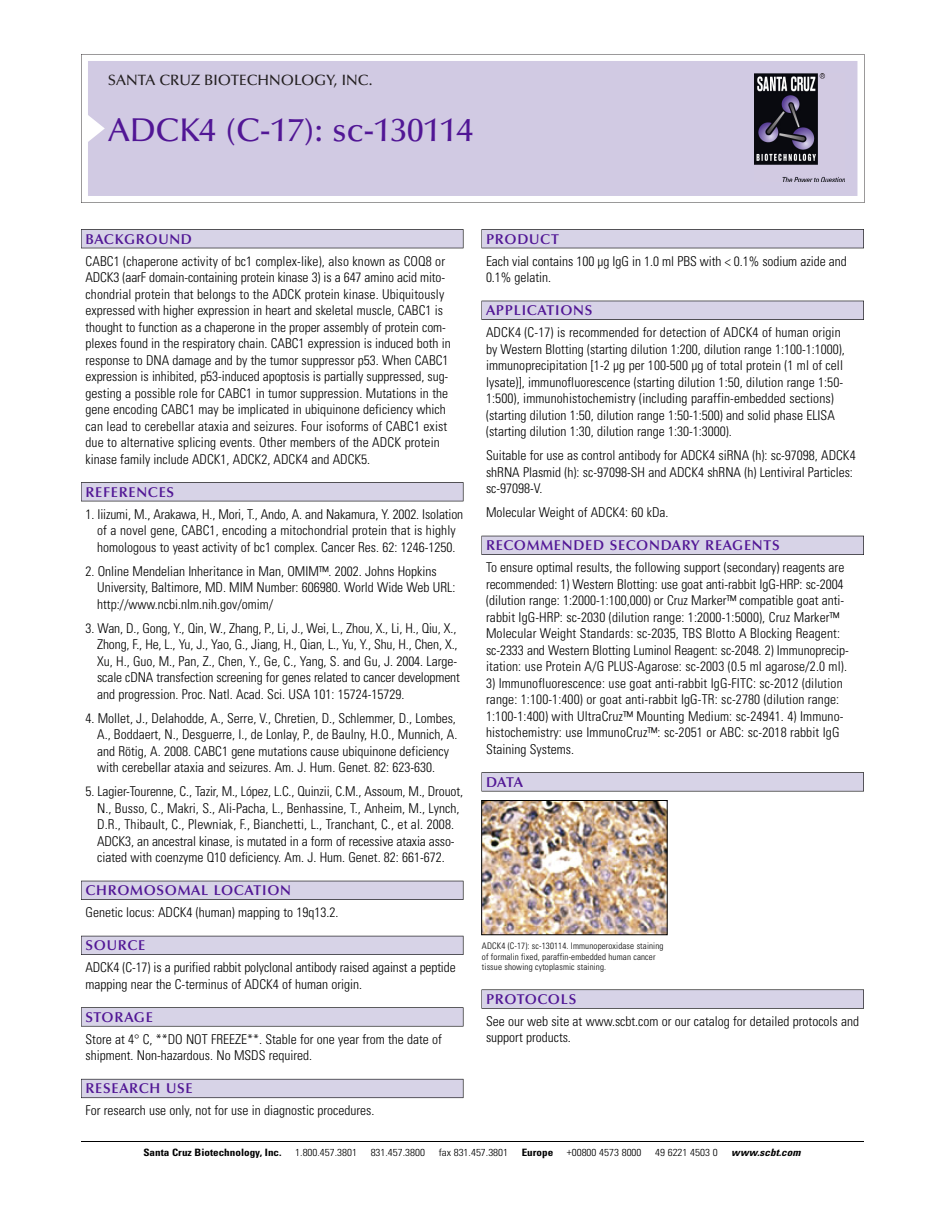
<style>
.page{position:relative;width:945px;height:1215px;background:#fff}
.page>*{position:absolute;margin:0;border:0;box-sizing:border-box;transform-origin:0 0}
.t1{font:500 33px "Optima";color:#511695}
.t2{font:500 15px "Optima";color:#231f20}
.t3{font:600 14.25px "Optima";letter-spacing:.05em;color:#511695}
.t4{font:300 condensed 13.5px/16.5px "Univers";color:#000}
.t5{font:300 condensed 10.2px "Univers";color:#000;scale:1.1 1}
.t6{font:700 condensed 10.2px "Univers";color:#000;scale:1.1 1}
.t7{font:italic 700 condensed 10.2px "Univers";letter-spacing:.005em;color:#000;scale:1.1 1}
.t8{font:300 condensed 9px/10.5px "Univers";letter-spacing:.015em;color:#000}
</style>
<div class="page">
<svg style="left:81px;top:54px;width:783px;height:149px"></svg>
<div style="left:88px;top:61px;width:769px;height:135px;background:#d1cae3"></div>
<img style="left:755px;top:74px;width:90px;height:108px">
<div style="left:81px;top:229px;width:382px;height:19px;background:#525156"></div>
<div style="left:81px;top:230px;width:382px;height:18px;background:#d7d3e7"></div>
<div style="left:81px;top:482px;width:382px;height:19px;background:#525155"></div>
<div style="left:81px;top:483px;width:382px;height:18px;background:#d7d3e7"></div>
<div style="left:81px;top:881px;width:382px;height:19px;background:#525158"></div>
<div style="left:81px;top:881px;width:382px;height:18px;background:#d7d3e7"></div>
<div style="left:81px;top:936px;width:382px;height:19px;background:#54535a"></div>
<div style="left:81px;top:936px;width:382px;height:18px;background:#d7d3e7"></div>
<svg style="left:81px;top:1007px;width:382px;height:20px"></svg>
<div style="left:81px;top:1008px;width:382px;height:18px;background:#d7d3e7"></div>
<div style="left:81px;top:1079px;width:382px;height:19px;background:#66646e"></div>
<div style="left:81px;top:1079px;width:382px;height:18px;background:#d7d3e7"></div>
<div style="left:482px;top:229px;width:382px;height:19px;background:#525156"></div>
<div style="left:482px;top:230px;width:381px;height:18px;background:#d7d3e7"></div>
<div style="left:482px;top:301px;width:382px;height:19px;background:#515055"></div>
<div style="left:482px;top:301px;width:381px;height:18px;background:#d7d3e7"></div>
<div style="left:482px;top:536px;width:382px;height:19px;background:#525158"></div>
<div style="left:482px;top:536px;width:381px;height:18px;background:#d7d3e7"></div>
<div style="left:482px;top:772px;width:382px;height:19px;background:#575759"></div>
<div style="left:482px;top:773px;width:381px;height:18px;background:#d7d3e7"></div>
<svg style="left:482px;top:989px;width:382px;height:20px"></svg>
<div style="left:482px;top:990px;width:381px;height:18px;background:#d7d3e7"></div>
<hr style="left:81px;top:1141px;width:783px;height:1px;background:#000">
<img style="left:483px;top:802px;width:183px;height:131px">
<div style="left:481px;top:800px;width:187px;height:135px;border:1px solid #000"></div>
<p class="t2" style="left:108px;top:74px;width:266px">SANTA CRUZ BIOTECHNOLOGY, INC.</p>
<h1 class="t1" style="left:108px;top:117px;width:367px">ADCK4 (C-17): sc-130114</h1>
<p class="t3" style="left:86px;top:233px;width:108px">BACKGROUND</p>
<p class="t4" style="left:86px;top:254px;width:367px">CABC1 (chaperone activity of bc1 complex-like), also known as COQ8 or ADCK3 (aarF domain-containing protein kinase 3) is a 647 amino acid mito&shy;chondrial protein that belongs to the ADCK protein kinase. Ubiquitously expressed with higher expression in heart and skeletal muscle, CABC1 is thought to function as a chaperone in the proper assembly of protein com&shy;plexes found in the respiratory chain. CABC1 expression is induced both in response to DNA damage and by the tumor suppressor p53. When CABC1 expression is inhibited, p53-induced apoptosis is partially suppressed, sug&shy;gesting a possible role for CABC1 in tumor suppression. Mutations in the gene encoding CABC1 may be implicated in ubiquinone deficiency which can lead to cerebellar ataxia and seizures. Four isoforms of CABC1 exist due to alternative splicing events. Other members of the ADCK protein kinase family include ADCK1, ADCK2, ADCK4 and ADCK5.</p>
<p class="t3" style="left:86px;top:486px;width:90px">REFERENCES</p>
<p class="t4" style="left:86px;top:507px;width:379px;text-align:center">1. Iiizumi, M., Arakawa, H., Mori, T., Ando, A. and Nakamura, Y. 2002. Isolation of a novel gene, CABC1, encoding a mitochondrial protein that is highly homologous to yeast activity of bc1 complex. Cancer Res. 62: 1246-1250.</p>
<p class="t4" style="left:97px;top:564px;width:360px;text-indent:-12px">2. Online Mendelian Inheritance in Man, OMIM™. 2002. Johns Hopkins<br>University, Baltimore, MD. MIM Number: 606980. World Wide Web URL: http://www.ncbi.nlm.nih.gov/omim/</p>
<p class="t4" style="left:97px;top:621px;width:364px;text-indent:-12px">3. Wan, D., Gong, Y., Qin, W., Zhang, P., Li, J., Wei, L., Zhou, X., Li, H., Qiu, X., Zhong, F., He, L., Yu, J., Yao, G., Jiang, H., Qian, L., Yu, Y., Shu, H., Chen, X., Xu, H., Guo, M., Pan, Z., Chen, Y., Ge, C., Yang, S. and Gu, J. 2004. Large&shy;scale cDNA transfection screening for genes related to cancer development and progression. Proc. Natl. Acad. Sci. USA 101: 15724-15729.</p>
<p class="t4" style="left:97px;top:711px;width:362px;text-indent:-12px">4. Mollet, J., Delahodde, A., Serre, V., Chretien, D., Schlemmer, D., Lombes, A., Boddaert, N., Desguerre, I., de Lonlay, P., de Baulny, H.O., Munnich, A. and Rötig, A. 2008. CABC1 gene mutations cause ubiquinone deficiency with cerebellar ataxia and seizures. Am. J. Hum. Genet. 82: 623-630.</p>
<p class="t4" style="left:86px;top:784px;width:379px;text-align:center">5. Lagier-Tourenne, C., Tazir, M., López, L.C., Quinzii, C.M., Assoum, M., Drouot, N., Busso, C., Makri, S., Ali-Pacha, L., Benhassine, T., Anheim, M., Lynch, D.R., Thibault, C., Plewniak, F., Bianchetti, L., Tranchant, C., et al. 2008.<br>ADCK3, an ancestral kinase, is mutated in a form of recessive ataxia asso&shy;ciated with coenzyme Q10 deficiency. Am. J. Hum. Genet. 82: 661-672.</p>
<p class="t3" style="left:86px;top:885px;width:207px">CHROMOSOMAL LOCATION</p>
<p class="t4" style="left:86px;top:905px;width:254px">Genetic locus: ADCK4 (human) mapping to 19q13.2.</p>
<p class="t3" style="left:86px;top:940px;width:61px">SOURCE</p>
<p class="t4" style="left:86px;top:960px;width:372px">ADCK4 (C-17) is a purified rabbit polyclonal antibody raised against a peptide mapping near the C-terminus of ADCK4 of human origin.</p>
<p class="t3" style="left:86px;top:1011px;width:69px">STORAGE</p>
<p class="t4" style="left:86px;top:1032px;width:358px">Store at 4° C, **DO NOT FREEZE**. Stable for one year from the date of shipment. Non-hazardous. No MSDS required.</p>
<p class="t3" style="left:86px;top:1083px;width:109px">RESEARCH USE</p>
<p class="t4" style="left:86px;top:1103px;width:290px">For research use only, not for use in diagnostic procedures.</p>
<p class="t3" style="left:486px;top:233px;width:74px">PRODUCT</p>
<p class="t4" style="left:486px;top:254px;width:362px">Each vial contains 100 µg IgG in 1.0 ml PBS with &lt; 0.1% sodium azide and<br>0.1% gelatin.</p>
<p class="t3" style="left:486px;top:305px;width:108px">APPLICATIONS</p>
<p class="t4" style="left:486px;top:325px;width:360px">ADCK4 (C-17) is recommended for detection of ADCK4 of human origin by Western Blotting (starting dilution 1:200, dilution range 1:100-1:1000), immunoprecipitation [1-2 µg per 100-500 µg of total protein (1 ml of cell lysate)], immunofluorescence (starting dilution 1:50, dilution range 1:50- 1:500), immunohistochemistry (including paraffin-embedded sections) (starting dilution 1:50, dilution range 1:50-1:500) and solid phase ELISA (starting dilution 1:30, dilution range 1:30-1:3000).</p>
<p class="t4" style="left:486px;top:448px;width:371px">Suitable for use as control antibody for ADCK4 siRNA (h): sc-97098, ADCK4 shRNA Plasmid (h): sc-97098-SH and ADCK4 shRNA (h) Lentiviral Particles: sc-97098-V.</p>
<p class="t4" style="left:486px;top:505px;width:184px">Molecular Weight of ADCK4: 60 kDa.</p>
<p class="t3" style="left:486px;top:540px;width:295px">RECOMMENDED SECONDARY REAGENTS</p>
<p class="t4" style="left:486px;top:560px;width:364px">To ensure optimal results, the following support (secondary) reagents are recommended: 1) Western Blotting: use goat anti-rabbit IgG-HRP: sc-2004 (dilution range: 1:2000-1:100,000) or Cruz Marker™ compatible goat anti&shy;rabbit IgG-HRP: sc-2030 (dilution range: 1:2000-1:5000), Cruz Marker™ Molecular Weight Standards: sc-2035, TBS Blotto A Blocking Reagent: sc-2333 and Western Blotting Luminol Reagent: sc-2048. 2) Immunoprecip&shy;itation: use Protein A/G PLUS-Agarose: sc-2003 (0.5 ml agarose/2.0 ml).</p>
<p class="t4" style="left:486px;top:676px;width:359px">3) Immunofluorescence: use goat anti-rabbit IgG-FITC: sc-2012 (dilution range: 1:100-1:400) or goat anti-rabbit IgG-TR: sc-2780 (dilution range:<br>1:100-1:400) with UltraCruz™ Mounting Medium: sc-24941. 4) Immuno&shy;histochemistry: use ImmunoCruz™: sc-2051 or ABC: sc-2018 rabbit IgG Staining Systems.</p>
<p class="t3" style="left:486px;top:776px;width:39px">DATA</p>
<p class="t8" style="left:482px;top:941px;width:183px">ADCK4 (C-17): sc-130114. Immunoperoxidase staining of formalin fixed, paraffin-embedded human cancer tissue showing cytoplasmic staining.</p>
<p class="t3" style="left:486px;top:993px;width:92px">PROTOCOLS</p>
<p class="t4" style="left:486px;top:1014px;width:375px">See our web site at www.scbt.com or our catalog for detailed protocols and support products.</p>
<p class="t6" style="left:143px;top:1148px;width:127px">Santa Cruz Biotechnology, Inc.</p>
<p class="t5" style="left:295px;top:1148px;width:58px">1.800.457.3801</p>
<p class="t5" style="left:371px;top:1148px;width:51px">831.457.3800</p>
<p class="t5" style="left:439px;top:1148px;width:65px">fax 831.457.3801</p>
<p class="t6" style="left:522px;top:1148px;width:30px">Europe</p>
<p class="t5" style="left:567px;top:1148px;width:69px">+00800 4573 8000</p>
<p class="t5" style="left:655px;top:1148px;width:58px">49 6221 4503 0</p>
<p class="t7" style="left:731px;top:1148px;width:64px">www.scbt.com</p>
</div>
